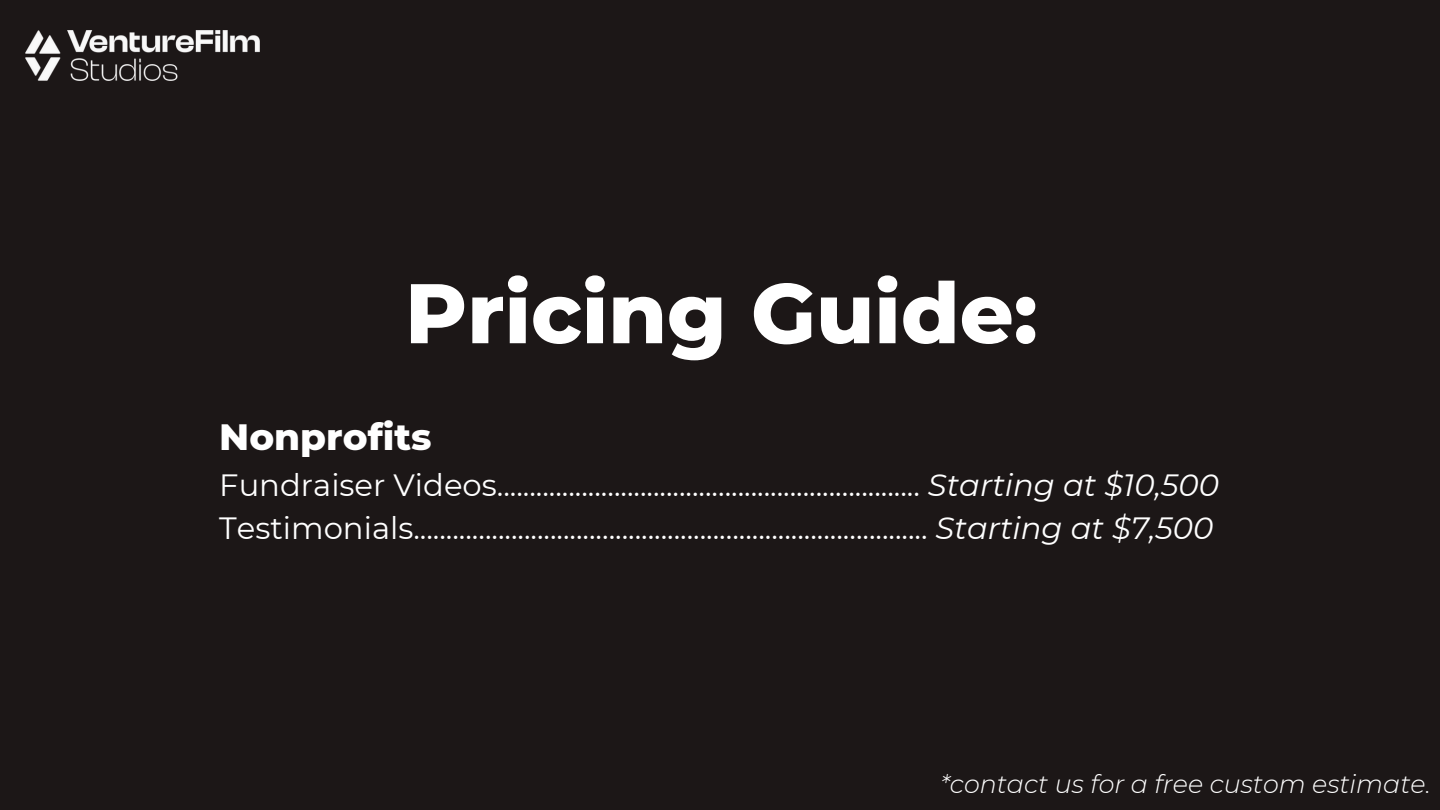
<style>
.page{position:relative;width:1440px;height:810px;background:#1c1717}
.page>*{position:absolute;margin:0;border:0;box-sizing:border-box;transform-origin:0 0}
.t1{font:800 84.4px "Montserrat";color:#fff}
.t2{font:800 37.4px "Montserrat";color:#fff}
.t3{font:30.7px/42.8px "Montserrat";color:#fff}
.t4{font:italic 300 25.4px "Montserrat";color:#fff}
.s1{font-style:italic}
</style>
<div class="page">
<img style="left:25px;top:31px;width:234px;height:50px">
<h2 class="t1" style="left:405px;top:262px;width:634px">Pricing Guide:</h2>
<h3 class="t2" style="left:219px;top:414px;width:214px">Nonprofits</h3>
<h1 class="t3" style="left:219px;top:463px;width:1002px">Fundraiser Videos................................................................. <span class="s1">Starting at $10,500<br></span>Testimonials............................................................................... <span class="s1">Starting at $7,500</span></h1>
<p class="t4" style="left:940px;top:768px;width:492px">*contact us for a free custom estimate.</p>
</div>
